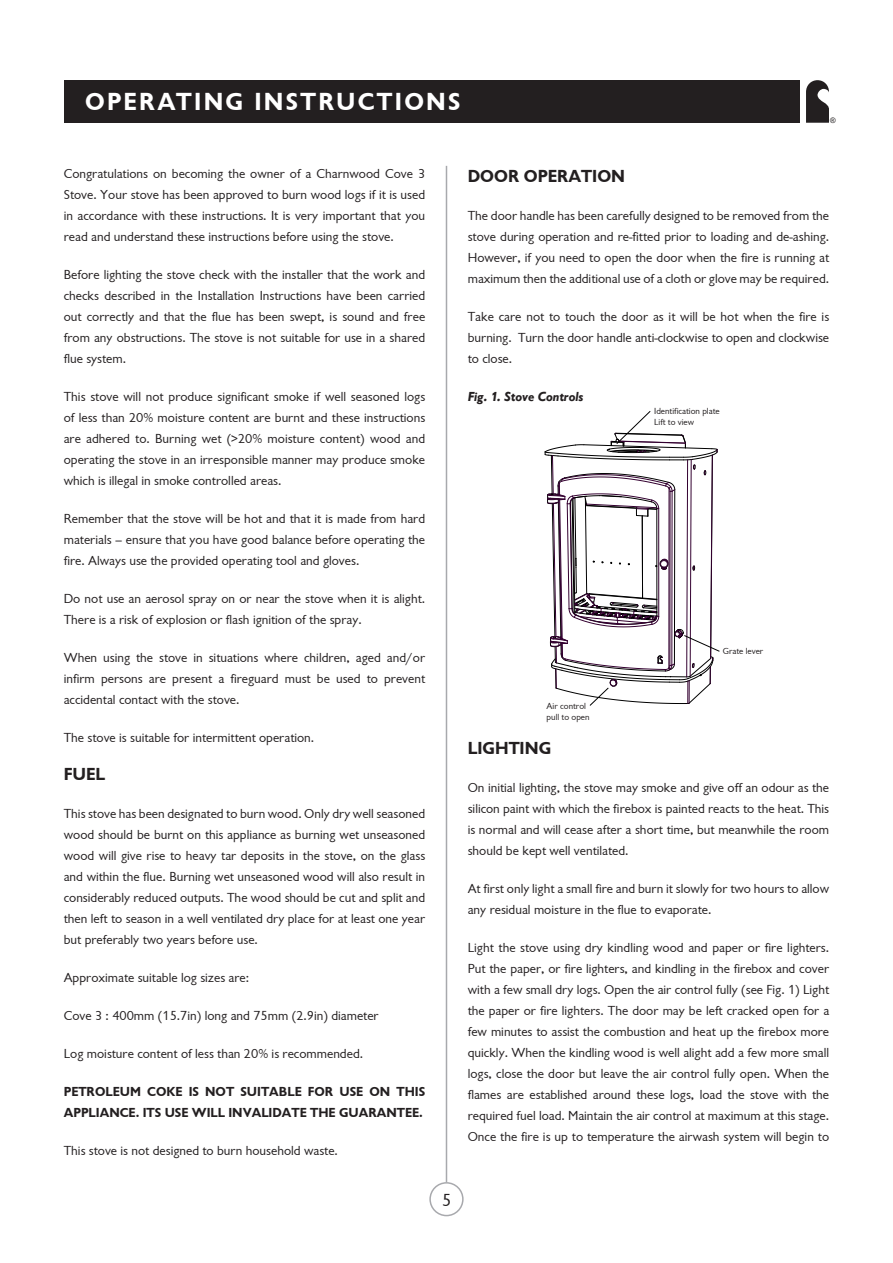
<style>
.page{position:relative;width:893px;height:1263px;background:#fff}
.page>*{position:absolute;margin:0;border:0;box-sizing:border-box;transform-origin:0 0}
.Page_Title_contents{font:700 25.5px "Sharp";letter-spacing:.09em;color:#fff}
.Titles__TOC{font:700 18px "Sharp";color:#231f20}
.t1{font:18px "Sharp";color:#231f20}
.Master{font:13.5px/21px "Sharp";color:#231f20;text-align:justify}
.Master-2{font:700 13.5px/21px "Sharp";color:#231f20}
.Figure{font:italic 700 13.5px "Sharp";color:#231f20}
.t2{font:9.15px/11.6px "Sharp";color:#231f20}
.t3{font:7.5px "Arial";color:#231f20}
</style>
<div class="page">
<hr style="left:446px;top:166px;width:1px;height:1016px;background:#a8a9ad">
<div style="left:429px;top:1182px;width:35px;height:34px;border:2px solid #a8a9ad;border-radius:50%"></div>
<div style="left:64px;top:80px;width:735px;height:43px;background:#231f20"></div>
<svg style="left:806px;top:80px;width:23px;height:43px"></svg>
<svg style="left:544px;top:411px;width:176px;height:295px"></svg>
<p class="Page_Title_contents" style="left:85px;top:87px;width:377px">OPERATING INSTRUCTIONS</p>
<p class="t3" style="left:830px;top:115px;width:7px">®</p>
<p class="Master" style="left:64px;top:163px;width:363px">Congratulations on becoming the owner of a Charnwood Cove 3<br>Stove. Your stove has been approved to burn wood logs if it is used in accordance with these instructions. It is very important that you read and understand these instructions before using the stove.</p>
<p class="Master" style="left:64px;top:264px;width:363px">Before lighting the stove check with the installer that the work and checks described in the Installation Instructions have been carried out correctly and that the flue has been swept, is sound and free from any obstructions. The stove is not suitable for use in a shared flue system.</p>
<p class="Master" style="left:64px;top:386px;width:363px">This stove will not produce significant smoke if well seasoned logs of less than 20% moisture content are burnt and these instructions are adhered to. Burning wet (&gt;20% moisture content) wood and operating the stove in an irresponsible manner may produce smoke which is illegal in smoke controlled areas.</p>
<p class="Master" style="left:64px;top:508px;width:363px">Remember that the stove will be hot and that it is made from hard materials – ensure that you have good balance before operating the fire. Always use the provided operating tool and gloves.</p>
<p class="Master" style="left:64px;top:588px;width:363px">Do not use an aerosol spray on or near the stove when it is alight.<br>There is a risk of explosion or flash ignition of the spray.</p>
<p class="Master" style="left:64px;top:647px;width:363px">When using the stove in situations where children, aged and/or infirm persons are present a fireguard must be used to prevent accidental contact with the stove.</p>
<p class="Master" style="left:64px;top:727px;width:252px">The stove is suitable for intermittent operation.</p>
<p class="Titles__TOC" style="left:64px;top:764px;width:43px">FUEL</p>
<p class="Master" style="left:64px;top:803px;width:363px">This stove has been designated to burn wood. Only dry well seasoned wood should be burnt on this appliance as burning wet unseasoned wood will give rise to heavy tar deposits in the stove, on the glass and within the flue. Burning wet unseasoned wood will also result in considerably reduced outputs. The wood should be cut and split and then left to season in a well ventilated dry place for at least one year but preferably two years before use.</p>
<p class="Master" style="left:64px;top:967px;width:187px">Approximate suitable log sizes are:</p>
<p class="Master" style="left:64px;top:1005px;width:316px">Cove 3 : 400mm (15.7in) long and 75mm (2.9in) diameter</p>
<p class="Master" style="left:64px;top:1043px;width:301px">Log moisture content of less than 20% is recommended.</p>
<p class="Master-2" style="left:64px;top:1081px;width:363px">PETROLEUM COKE IS NOT SUITABLE FOR USE ON THIS<br>APPLIANCE. ITS USE WILL INVALIDATE THE GUARANTEE.</p>
<p class="Master" style="left:64px;top:1140px;width:276px">This stove is not designed to burn household waste.</p>
<h2 class="t1" style="left:442px;top:1189px;width:11px">5</h2>
<p class="Titles__TOC" style="left:468px;top:166px;width:159px">DOOR OPERATION</p>
<p class="Master" style="left:468px;top:205px;width:363px">The door handle has been carefully designed to be removed from the stove during operation and re-fitted prior to loading and de-ashing.<br>However, if you need to open the door when the fire is running at maximum then the additional use of a cloth or glove may be required.</p>
<p class="Master" style="left:468px;top:306px;width:363px">Take care not to touch the door as it will be hot when the fire is burning. Turn the door handle anti-clockwise to open and clockwise to close.</p>
<p class="Figure" style="left:468px;top:389px;width:117px">Fig. 1. Stove Controls</p>
<p class="t2" style="left:654px;top:405px;width:67px">Identification plate<br>Lift to view</p>
<p class="t2" style="left:547px;top:700px;width:44px">Air control pull to open</p>
<p class="t2" style="left:723px;top:645px;width:42px">Grate lever</p>
<p class="Titles__TOC" style="left:468px;top:738px;width:85px">LIGHTING</p>
<p class="Master" style="left:468px;top:777px;width:363px">On initial lighting, the stove may smoke and give off an odour as the silicon paint with which the firebox is painted reacts to the heat. This is normal and will cease after a short time, but meanwhile the room should be kept well ventilated.</p>
<p class="Master" style="left:468px;top:878px;width:363px">At first only light a small fire and burn it slowly for two hours to allow any residual moisture in the flue to evaporate.</p>
<p class="Master" style="left:468px;top:937px;width:363px">Light the stove using dry kindling wood and paper or fire lighters.<br>Put the paper, or fire lighters, and kindling in the firebox and cover with a few small dry logs. Open the air control fully (see Fig. 1) Light the paper or fire lighters. The door may be left cracked open for a few minutes to assist the combustion and heat up the firebox more quickly. When the kindling wood is well alight add a few more small logs, close the door but leave the air control fully open. When the flames are established around these logs, load the stove with the required fuel load. Maintain the air control at maximum at this stage.<br>Once the fire is up to temperature the airwash system will begin to</p>
</div>
